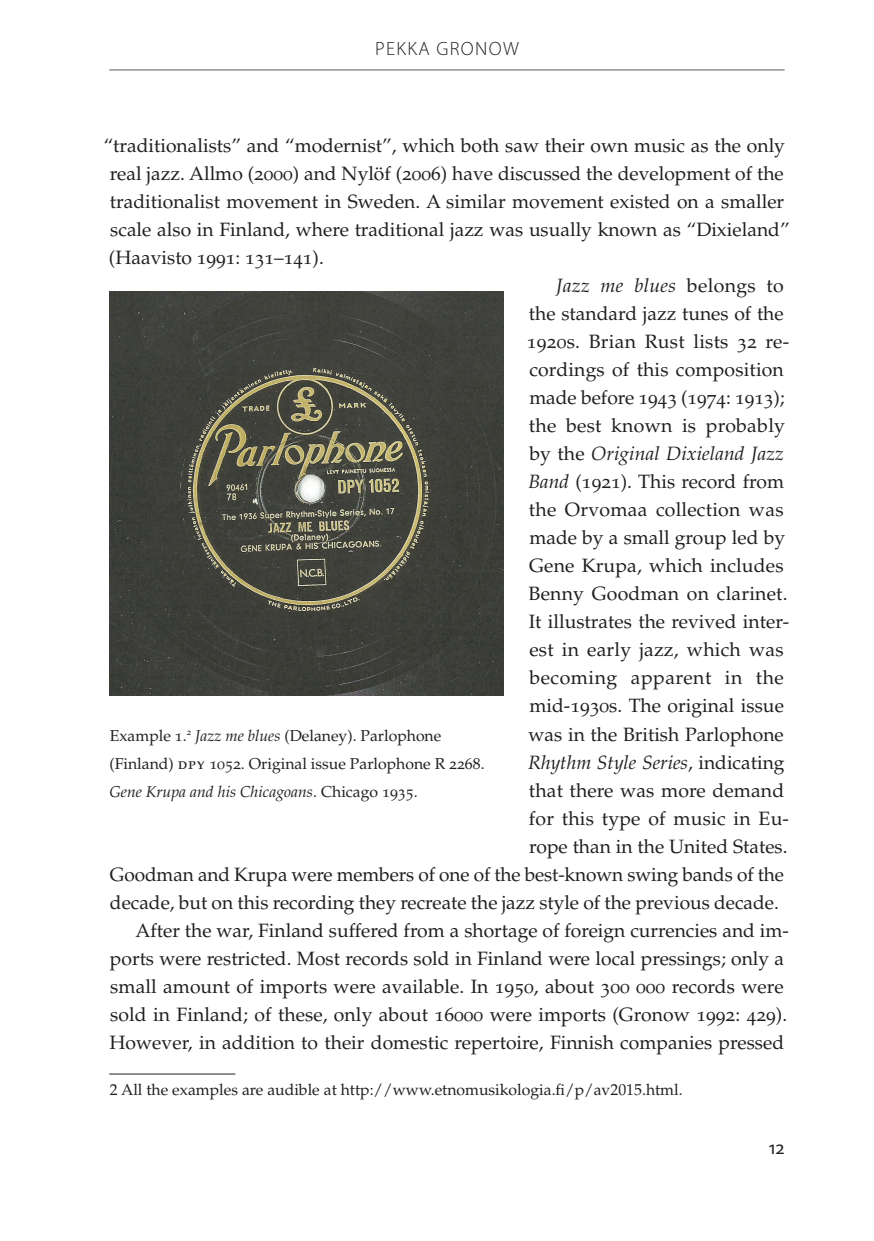
<style>
.page{position:relative;width:874px;height:1241px;background:#fff}
.page>*{position:absolute;margin:0;border:0;box-sizing:border-box;transform-origin:0 0}
.t1{font:19.25px "Palatino LT Std";color:#231f20}
.t2{font:italic 19.25px "Palatino LT Std";letter-spacing:.005em;color:#231f20}
.t3{font:19.25px "Palatino LT Std";letter-spacing:.025em;color:#231f20}
.t4{font:300 19.25px "Myriad Pro";letter-spacing:.07em;color:#231f20}
.t5{font:19.25px "Myriad Pro";color:#231f20}
.t6{font:15.75px/28px "Palatino LT Std";color:#231f20}
.s1{font-style:normal}
.s2{font-style:italic}
</style>
<div class="page">
<hr style="left:109px;top:1073px;width:126px;height:1px;background:#231f20">
<img style="left:109px;top:292px;width:394px;height:403px">
<hr style="left:109px;top:70px;width:675px;height:1px;background:#57585a">
<p class="t4" style="left:375px;top:37px;width:145px">PEKKA GRONOW</p>
<p class="t1" style="left:104px;top:134px;width:682px">“traditionalists” and “modernist”, which both saw their own music as the only</p>
<p class="t1" style="left:110px;top:162px;width:675px">real jazz. Allmo (2000) and Nylöf (2006) have discussed the development of the</p>
<p class="t1" style="left:110px;top:190px;width:675px">traditionalist movement in Sweden. A similar movement existed on a smaller</p>
<p class="t1" style="left:110px;top:218px;width:680px">scale also in Finland, where traditional jazz was usually known as “Dixieland”</p>
<p class="t1" style="left:109px;top:246px;width:216px">(Haavisto 1991: 131–141).</p>
<p class="t2" style="left:556px;top:274px;width:229px">Jazz me blues <span class="s1">belongs to</span></p>
<p class="t1" style="left:528px;top:302px;width:256px">the standard jazz tunes of the</p>
<p class="t1" style="left:526px;top:330px;width:263px">1920s. Brian Rust lists 32 re-</p>
<p class="t1" style="left:529px;top:358px;width:256px">cordings of this composition</p>
<p class="t1" style="left:529px;top:386px;width:257px">made before 1943 (1974: 1913);</p>
<p class="t1" style="left:528px;top:414px;width:257px">the best known is probably</p>
<p class="t2" style="left:529px;top:442px;width:256px"><span class="s1">by the</span> Original Dixieland Jazz</p>
<p class="t1" style="left:528px;top:470px;width:257px"><span class="s2">Band</span> (1921). This record from</p>
<p class="t1" style="left:528px;top:498px;width:256px">the Orvomaa collection was</p>
<p class="t1" style="left:529px;top:526px;width:257px">made by a small group led by</p>
<p class="t1" style="left:529px;top:554px;width:256px">Gene Krupa, which includes</p>
<p class="t1" style="left:528px;top:582px;width:260px">Benny Goodman on clarinet.</p>
<p class="t1" style="left:528px;top:610px;width:262px">It illustrates the revived inter-</p>
<p class="t1" style="left:529px;top:638px;width:255px">est in early jazz, which was</p>
<p class="t3" style="left:529px;top:666px;width:256px">becoming apparent in the</p>
<p class="t1" style="left:529px;top:694px;width:256px">mid-1930s. The original issue</p>
<p class="t1" style="left:528px;top:722px;width:257px">was in the British Parlophone</p>
<p class="t2" style="left:528px;top:750px;width:258px">Rhythm Style Series<span class="s1">, indicating</span></p>
<p class="t1" style="left:528px;top:778px;width:256px">that there was more demand</p>
<p class="t1" style="left:528px;top:806px;width:261px">for this type of music in Eu-</p>
<p class="t1" style="left:529px;top:834px;width:260px">rope than in the United States.</p>
<p class="t1" style="left:110px;top:862px;width:675px">Goodman and Krupa were members of one of the best-known swing bands of the</p>
<p class="t1" style="left:110px;top:890px;width:675px">decade, but on this recording they recreate the jazz style of the previous decade.<sup>2</sup></p>
<p class="t1" style="left:135px;top:918px;width:654px">After the war, Finland suffered from a shortage of foreign currencies and im-</p>
<p class="t1" style="left:110px;top:946px;width:675px">ports were restricted. Most records sold in Finland were local pressings; only a</p>
<p class="t1" style="left:110px;top:974px;width:674px">small amount of imports were available. In 1950, about 300 000 records were</p>
<p class="t1" style="left:110px;top:1002px;width:678px">sold in Finland; of these, only about 16000 were imports (Gronow 1992: 429).</p>
<p class="t1" style="left:109px;top:1030px;width:676px">However, in addition to their domestic repertoire, Finnish companies pressed</p>
<p class="t6" style="left:110px;top:1075px;width:574px">2 All the examples are audible at http://www.etnomusikologia.fi/p/av2015.html.</p>
<p class="t6" style="left:109px;top:721px;width:376px">Example 1.<sup>2</sup> <span class="s2">Jazz me blues</span> (Delaney). Parlophone (Finland) DPY 1052. Original issue Parlophone R 2268.<br><span class="s2">Gene Krupa and his Chicagoans</span>. Chicago 1935.</p>
<p class="t5" style="left:768px;top:1135px;width:17px">12</p>
</div>
